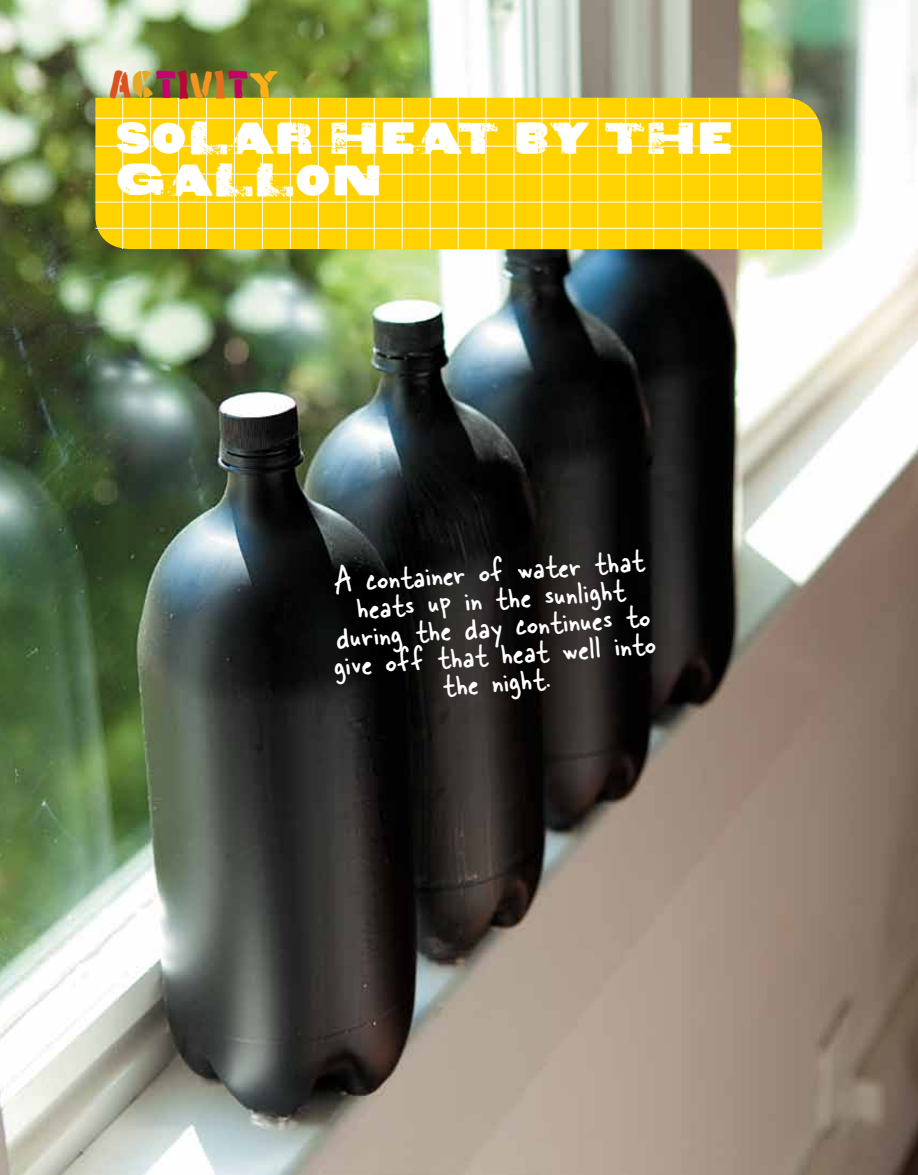
<style>
.page{position:relative;width:918px;height:1175px;background:#fff}
.page>*{position:absolute;margin:0;border:0;box-sizing:border-box;transform-origin:0 0}
.t1{font:48px/42px "Wormwood Gothic";color:#fff}
.t2{font:41.85px "Poozer";color:#db521f}
.t3{font:36px/27.8px "Skippy Sharpie";color:#fff;text-align:center}
.s1{color:#e5a923}
.s2{color:#c6006f}
.s3{color:#b50938}
.s4{color:#f7941e}
.s5{color:#e36f1e}
.s6{color:#c40063}
.s7{color:#fcaf17}
</style>
<div class="page">
<img style="left:0;top:0;width:918px;height:1174px">
<svg style="left:95px;top:98px;width:727px;height:151px;background:#fed205"></svg>
<hr style="left:95px;top:228px;width:727px;height:1px;background:#fff">
<hr style="left:95px;top:118px;width:722px;height:1px;background:#fff">
<hr style="left:95px;top:146px;width:727px;height:1px;background:#fff">
<hr style="left:95px;top:174px;width:726px;height:1px;background:#fff">
<hr style="left:95px;top:202px;width:727px;height:1px;background:#fff">
<hr style="left:122px;top:98px;width:1px;height:151px;background:#fff">
<hr style="left:150px;top:98px;width:1px;height:151px;background:#fff">
<hr style="left:178px;top:98px;width:1px;height:151px;background:#fff">
<hr style="left:206px;top:98px;width:1px;height:151px;background:#fff">
<hr style="left:234px;top:98px;width:1px;height:151px;background:#fff">
<hr style="left:262px;top:98px;width:1px;height:151px;background:#fff">
<hr style="left:290px;top:98px;width:1px;height:151px;background:#fff">
<hr style="left:318px;top:98px;width:1px;height:151px;background:#fff">
<hr style="left:346px;top:98px;width:1px;height:151px;background:#fff">
<hr style="left:374px;top:98px;width:1px;height:151px;background:#fff">
<hr style="left:402px;top:98px;width:1px;height:151px;background:#fff">
<hr style="left:430px;top:98px;width:1px;height:151px;background:#fff">
<hr style="left:458px;top:98px;width:1px;height:151px;background:#fff">
<hr style="left:486px;top:98px;width:1px;height:151px;background:#fff">
<hr style="left:514px;top:98px;width:1px;height:151px;background:#fff">
<hr style="left:542px;top:98px;width:1px;height:151px;background:#fff">
<hr style="left:570px;top:98px;width:1px;height:151px;background:#fff">
<hr style="left:598px;top:98px;width:1px;height:151px;background:#fff">
<hr style="left:626px;top:98px;width:1px;height:151px;background:#fff">
<hr style="left:653px;top:98px;width:1px;height:151px;background:#fff">
<hr style="left:681px;top:98px;width:1px;height:151px;background:#fff">
<hr style="left:709px;top:98px;width:1px;height:151px;background:#fff">
<hr style="left:737px;top:98px;width:1px;height:151px;background:#fff">
<hr style="left:765px;top:98px;width:1px;height:151px;background:#fff">
<hr style="left:793px;top:99px;width:1px;height:150px;background:#fff">
<p class="t2" style="left:109px;top:61px;width:171px">A<span class="s1">c</span><span class="s2">t</span><span class="s3">i</span><span class="s4">v</span><span class="s5">i</span><span class="s6">t</span><span class="s7">y</span></p>
<h1 class="t1" style="left:115px;top:116px;width:620px">SOLAR HEAT BY THE<br>GALLON</h1>
<p class="t3" style="left:327px;top:564px;width:324px;rotate:-4deg">A container of water that heats up in the sunlight during the day continues to give off that heat well into the night.</p>
</div>
